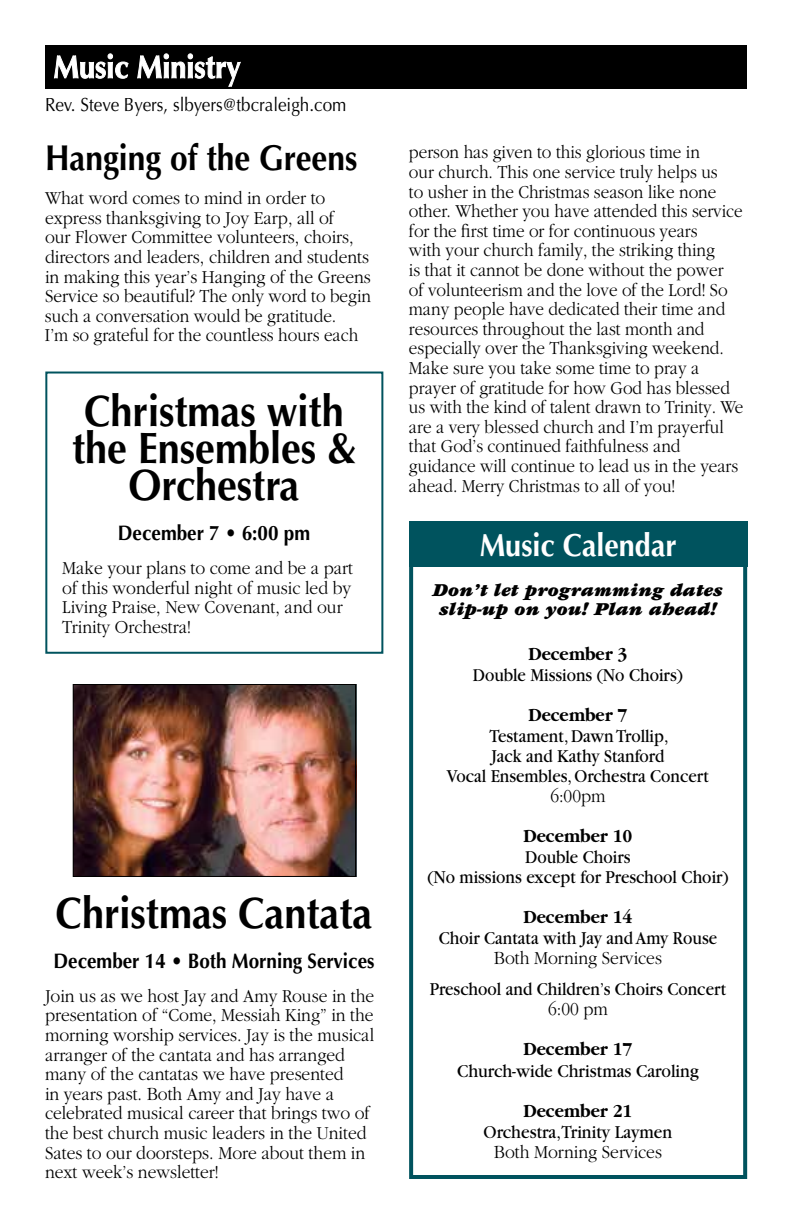
<style>
.page{position:relative;width:792px;height:1224px;background:#fff}
.page>*{position:absolute;margin:0;border:0;box-sizing:border-box;transform-origin:0 0}
.t1{font:700 44px/37px "Optima";color:#000;text-align:center;scale:.9 1}
.t2{font:700 36px "Optima";color:#000;scale:.88 1}
.t3{font:700 32px "Optima";color:#fff;scale:.9 1}
.t4{font:700 21px "Optima";color:#000;scale:.9 1}
.t5{font:300 19px/19.6px "Garamond";color:#000;scale:.92 1}
.t6{font:300 19px/19.6px "Garamond";color:#000;scale:.9 1}
.t7{font:19px/19.8px "Garamond";color:#000;text-align:center;scale:.9 1}
.t8{font:700 19px "Garamond";color:#000;scale:.92 1}
.t9{font:19px "Garamond";color:#000;scale:.92 1}
.t10{font:italic 900 19px/19px "Garamond";letter-spacing:.005em;color:#000;text-align:center}
.t11{font:19px "Optima";color:#000;scale:.9 1}
</style>
<div class="page">
<div style="left:45px;top:45px;width:702px;height:43px;background:#000"></div>
<svg style="left:54px;top:53px;width:75px;height:26px"></svg>
<svg style="left:137px;top:53px;width:104px;height:34px"></svg>
<div style="left:409px;top:521px;width:338px;height:46px;background:#00535e"></div>
<div style="left:409px;top:521px;width:338px;height:658px;border:4px solid #00535e"></div>
<div style="left:45px;top:372px;width:338px;height:282px;border:2px solid #00535e"></div>
<img style="left:75px;top:686px;width:279px;height:189px">
<div style="left:73px;top:684px;width:283px;height:193px;border:1px solid #000"></div>
<p class="t11" style="left:45px;top:94px;width:337px">Rev. Steve Byers, slbyers@tbcraleigh.com</p>
<h2 class="t2" style="left:45px;top:137px;width:357px">Hanging of the Greens</h2>
<p class="t5" style="left:45px;top:189px;width:356px">What word comes to mind in order to express thanksgiving to Joy Earp, all of<br>our Flower Committee volunteers, choirs, directors and leaders, children and students in making this year’s Hanging of the Greens Service so beautiful? The only word to begin such a conversation would be gratitude.<br>I’m so grateful for the countless hours each</p>
<h1 class="t1" style="left:72px;top:393px;width:317px">Christmas with the Ensembles &amp;<br>Orchestra</h1>
<p class="t4" style="left:118px;top:521px;width:215px">December 7 • 6:00 pm</p>
<p class="t5" style="left:62px;top:558px;width:318px">Make your plans to come and be a part of this wonderful night of music led by<br>Living Praise, New Covenant, and our<br>Trinity Orchestra!</p>
<h1 class="t1" style="left:56px;top:895px;width:354px">Christmas Cantata</h1>
<p class="t4" style="left:54px;top:948px;width:358px">December 14 • Both Morning Services</p>
<p class="t5" style="left:45px;top:986px;width:359px">Join us as we host Jay and Amy Rouse in the presentation of “Come, Messiah King” in the morning worship services. Jay is the musical arranger of the cantata and has arranged many of the cantatas we have presented<br>in years past. Both Amy and Jay have a celebrated musical career that brings two of the best church music leaders in the United Sates to our doorsteps. More about them in next week’s newsletter!</p>
<p class="t6" style="left:409px;top:143px;width:373px">person has given to this glorious time in<br>our church. This one service truly helps us<br>to usher in the Christmas season like none other. Whether you have attended this service for the first time or for continuous years<br>with your church family, the striking thing<br>is that it cannot be done without the power<br>of volunteerism and the love of the Lord! So many people have dedicated their time and resources throughout the last month and especially over the Thanksgiving weekend.<br>Make sure you take some time to pray a prayer of gratitude for how God has blessed us with the kind of talent drawn to Trinity. We are a very blessed church and I’m prayerful that God’s continued faithfulness and guidance will continue to lead us in the years ahead. Merry Christmas to all of you!</p>
<h3 class="t3" style="left:480px;top:526px;width:220px">Music Calendar</h3>
<p class="t10" style="left:433px;top:581px;width:292px">Don’t let programming dates slip-up on you! Plan ahead!</p>
<p class="t8" style="left:529px;top:643px;width:109px">December 3</p>
<p class="t7" style="left:473px;top:665px;width:235px">Double Missions (No Choirs)</p>
<p class="t8" style="left:529px;top:704px;width:109px">December 7</p>
<p class="t7" style="left:447px;top:727px;width:293px">Testament, Dawn Trollip,<br>Jack and Kathy Stanford<br>Vocal Ensembles, Orchestra Concert</p>
<p class="t5" style="left:550px;top:786px;width:62px">6:00pm</p>
<p class="t8" style="left:524px;top:825px;width:120px">December 10</p>
<p class="t7" style="left:427px;top:847px;width:336px">Double Choirs<br>(No missions except for Preschool Choir)</p>
<p class="t8" style="left:524px;top:906px;width:120px">December 14</p>
<p class="t7" style="left:439px;top:929px;width:311px">Choir Cantata with Jay and Amy Rouse</p>
<p class="t5" style="left:494px;top:948px;width:184px">Both Morning Services</p>
<p class="t7" style="left:430px;top:980px;width:331px">Preschool and Children’s Choirs Concert</p>
<p class="t5" style="left:548px;top:1000px;width:66px">6:00 pm</p>
<p class="t8" style="left:524px;top:1039px;width:120px">December 17</p>
<p class="t9" style="left:457px;top:1061px;width:264px">Church-wide Christmas Caroling</p>
<p class="t8" style="left:524px;top:1100px;width:120px">December 21</p>
<p class="t9" style="left:484px;top:1122px;width:207px">Orchestra,Trinity Laymen</p>
<p class="t5" style="left:494px;top:1142px;width:184px">Both Morning Services</p>
</div>
